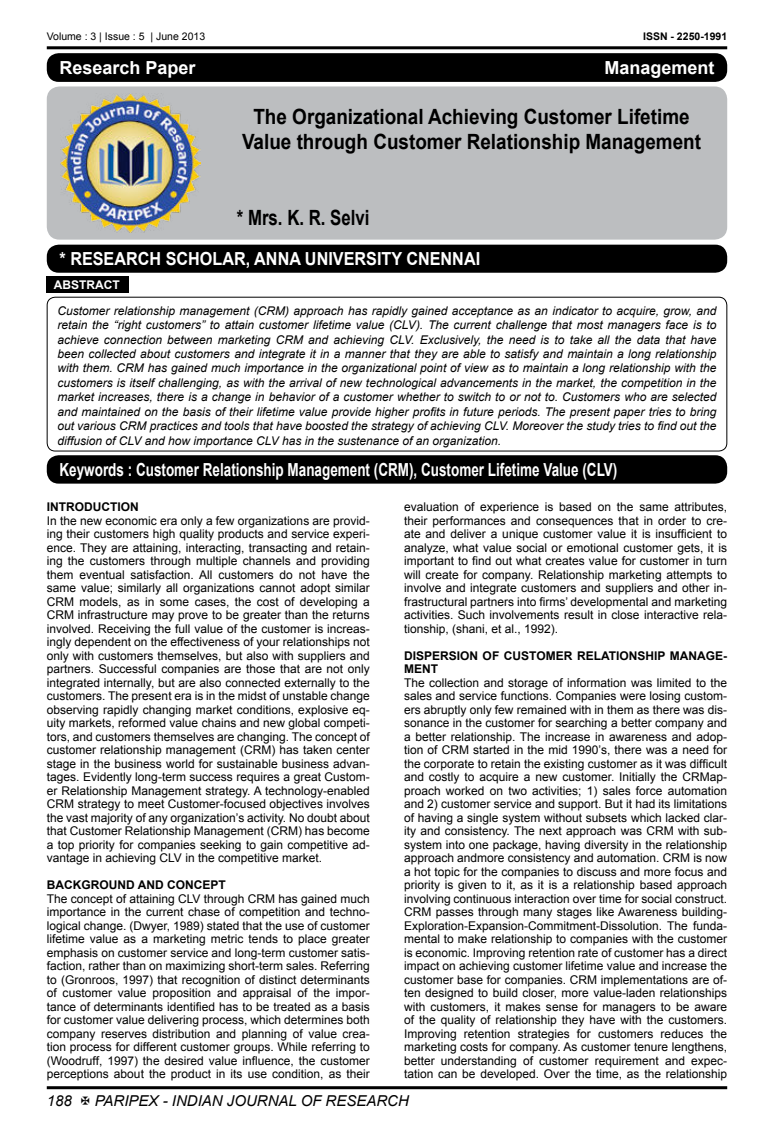
<style>
.page{position:relative;width:774px;height:1136px;background:#fff}
.page>*{position:absolute;margin:0;border:0;box-sizing:border-box;transform-origin:0 0}
.t1{font:700 21px/25.2px "Arial";color:#000;text-align:center;scale:.9 1}
.t2{font:700 21px "Arial";color:#000;scale:.8 1}
.t3{font:700 18px "Arial";color:#fff;scale:.75 1}
.t4{font:700 18px "Arial";color:#fff;scale:.9 1}
.t5{font:700 18px "Arial";color:#fff}
.t6{font:italic 15px "Arial";color:#000}
.t7{font:12px/13.5px "Arial";color:#000;text-align:justify}
.t8{font:italic 12px/14.4px "Arial";color:#000;text-align:justify}
.t9{font:700 12px/13.5px "Arial";color:#000}
.t10{font:700 12px "Arial";color:#fff}
.t11{font:10.5px "Arial";color:#000}
.t12{font:700 10.5px "Arial";color:#000}
</style>
<div class="page">
<hr style="left:47px;top:46px;width:680px;height:3px;background:#000">
<hr style="left:47px;top:1086px;width:680px;height:3px;background:#000">
<div style="left:47px;top:297px;width:680px;height:154px;border:1px solid #000;border-radius:8px"></div>
<div style="left:47px;top:276px;width:82px;height:17px;background:#000"></div>
<div style="left:47px;top:86px;width:680px;height:153px;background:#bcbec0;border-radius:13px"></div>
<div style="left:47px;top:53px;width:680px;height:29px;background:#000;border-radius:12px"></div>
<img style="left:61px;top:93px;width:139px;height:140px">
<div style="left:47px;top:244px;width:680px;height:29px;background:#000;border-radius:12px"></div>
<div style="left:47px;top:455px;width:680px;height:28px;background:#000;border-radius:12px"></div>
<p class="t11" style="left:47px;top:33px;width:160px">Volume : 3 | Issue : 5 | June 2013</p>
<p class="t12" style="left:643px;top:33px;width:86px">ISSN - 2250-1991</p>
<h2 class="t5" style="left:60px;top:61px;width:138px">Research Paper</h2>
<h2 class="t5" style="left:604px;top:61px;width:112px">Management</h2>
<h1 class="t1" style="left:242px;top:106px;width:511px">The Organizational Achieving Customer Lifetime<br>Value through Customer Relationship Management</h1>
<h1 class="t2" style="left:237px;top:209px;width:167px">* Mrs. K. R. Selvi</h1>
<h2 class="t4" style="left:60px;top:252px;width:469px">* RESEARCH SCHOLAR, ANNA UNIVERSITY CNENNAI</h2>
<p class="t10" style="left:54px;top:280px;width:67px">ABSTRACT</p>
<p class="t8" style="left:57px;top:304px;width:661px">Customer relationship management (CRM) approach has rapidly gained acceptance as an indicator to acquire, grow, and retain the “right customers” to attain customer lifetime value (CLV). The current challenge that most managers face is to achieve connection between marketing CRM and achieving CLV. Exclusively, the need is to take all the data that have been collected about customers and integrate it in a manner that they are able to satisfy and maintain a long relationship with them. CRM has gained much importance in the organizational point of view as to maintain a long relationship with the customers is itself challenging, as with the arrival of new technological advancements in the market, the competition in the market increases, there is a change in behavior of a customer whether to switch to or not to. Customers who are selected and maintained on the basis of their lifetime value provide higher profits in future periods. The present paper tries to bring out various CRM practices and tools that have boosted the strategy of achieving CLV. Moreover the study tries to find out the diffusion of CLV and how importance CLV has in the sustenance of an organization.</p>
<h2 class="t3" style="left:60px;top:462px;width:745px">Keywords : Customer Relationship Management (CRM), Customer Lifetime Value (CLV)</h2>
<p class="t9" style="left:47px;top:501px;width:93px">INTRODUCTION</p>
<p class="t7" style="left:47px;top:514px;width:325px">In the new economic era only a few organizations are provid&shy;ing their customers high quality products and service experi&shy;ence. They are attaining, interacting, transacting and retain&shy;ing the customers through multiple channels and providing them eventual satisfaction. All customers do not have the same value; similarly all organizations cannot adopt similar CRM models, as in some cases, the cost of developing a CRM infrastructure may prove to be greater than the returns involved. Receiving the full value of the customer is increas&shy;ingly dependent on the effectiveness of your relationships not only with customers themselves, but also with suppliers and partners. Successful companies are those that are not only integrated internally, but are also connected externally to the customers. The present era is in the midst of unstable change observing rapidly changing market conditions, explosive eq&shy;uity markets, reformed value chains and new global competi&shy;tors, and customers themselves are changing. The concept of customer relationship management (CRM) has taken center stage in the business world for sustainable business advan&shy;tages. Evidently long-term success requires a great Custom&shy;er Relationship Management strategy. A technology-enabled CRM strategy to meet Customer-focused objectives involves the vast majority of any organization’s activity. No doubt about that Customer Relationship Management (CRM) has become a top priority for companies seeking to gain competitive ad&shy;vantage in achieving CLV in the competitive market.</p>
<p class="t9" style="left:47px;top:879px;width:180px">BACKGROUND AND CONCEPT</p>
<p class="t7" style="left:47px;top:892px;width:325px">The concept of attaining CLV through CRM has gained much importance in the current chase of competition and techno&shy;logical change. (Dwyer, 1989) stated that the use of customer lifetime value as a marketing metric tends to place greater emphasis on customer service and long-term customer satis&shy;faction, rather than on maximizing short-term sales. Referring to (Gronroos, 1997) that recognition of distinct determinants of customer value proposition and appraisal of the impor&shy;tance of determinants identified has to be treated as a basis for customer value delivering process, which determines both company reserves distribution and planning of value crea&shy;tion process for different customer groups. While referring to (Woodruff, 1997) the desired value influence, the customer perceptions about the product in its use condition, as their</p>
<p class="t7" style="left:404px;top:501px;width:325px">evaluation of experience is based on the same attributes, their performances and consequences that in order to cre&shy;ate and deliver a unique customer value it is insufficient to analyze, what value social or emotional customer gets, it is important to find out what creates value for customer in turn will create for company. Relationship marketing attempts to involve and integrate customers and suppliers and other in&shy;frastructural partners into firms’ developmental and marketing activities. Such involvements result in close interactive rela&shy;tionship, (shani, et al., 1992).</p>
<p class="t9" style="left:404px;top:649px;width:325px">DISPERSION OF CUSTOMER RELATIONSHIP MANAGE-<br>MENT</p>
<p class="t7" style="left:404px;top:676px;width:325px">The collection and storage of information was limited to the sales and service functions. Companies were losing custom&shy;ers abruptly only few remained with in them as there was dis&shy;sonance in the customer for searching a better company and a better relationship. The increase in awareness and adop&shy;tion of CRM started in the mid 1990’s, there was a need for the corporate to retain the existing customer as it was difficult and costly to acquire a new customer. Initially the CRMap&shy;proach worked on two activities; 1) sales force automation and 2) customer service and support. But it had its limitations of having a single system without subsets which lacked clar&shy;ity and consistency. The next approach was CRM with sub&shy;system into one package, having diversity in the relationship approach andmore consistency and automation. CRM is now a hot topic for the companies to discuss and more focus and priority is given to it, as it is a relationship based approach involving continuous interaction over time for social construct.<br>CRM passes through many stages like Awareness building-Exploration-Expansion-Commitment-Dissolution. The funda&shy;mental to make relationship to companies with the customer is economic. Improving retention rate of customer has a direct impact on achieving customer lifetime value and increase the customer base for companies. CRM implementations are of&shy;ten designed to build closer, more value-laden relationships with customers, it makes sense for managers to be aware of the quality of relationship they have with the customers.<br>Improving retention strategies for customers reduces the marketing costs for company. As customer tenure lengthens, better understanding of customer requirement and expec&shy;tation can be developed. Over the time, as the relationship</p>
<p class="t6" style="left:47px;top:1094px;width:27px">188</p>
<p class="t6" style="left:95px;top:1094px;width:316px">PARIPEX - INDIAN JOURNAL OF RESEARCH</p>
</div>
